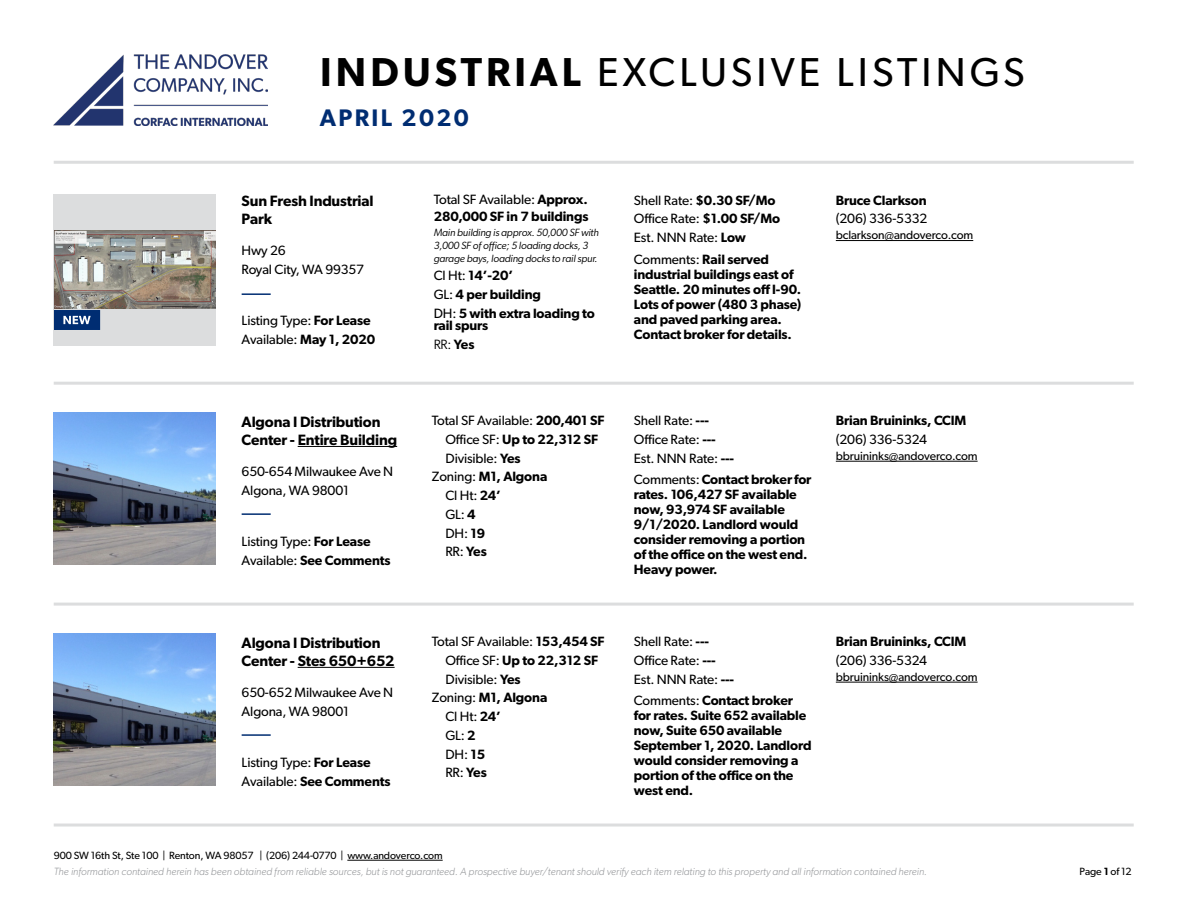
<style>
.page{position:relative;width:1188px;height:918px;background:#fff}
.page>*{position:absolute;margin:0;border:0;box-sizing:border-box;transform-origin:0 0}
.t1{font:40.5px "Gibson";letter-spacing:.1em;color:#000}
.t2{font:600 24px "Gibson";letter-spacing:.1em;color:#002d72}
.t3{font:600 15px/18px "Gibson";letter-spacing:-.01em;color:#000}
.t4{font:600 13.5px/15px "Gibson";letter-spacing:-.01em;color:#000}
.t5{font:13.5px/18.8px "Gibson";letter-spacing:-.01em;color:#000}
.t6{font:12px "Gibson";letter-spacing:-.01em;color:#000}
.t7{font:italic 300 10.5px "Gibson";color:#939598}
.t8{font:italic 10.5px/12.6px "Gibson";letter-spacing:-.01em;color:#000}
.t9{font:10.5px "Gibson";letter-spacing:-.01em;color:#000}
.s1{font-weight:600}
.s2{font-weight:400}
</style>
<div class="page">
<hr style="left:54px;top:382px;width:1080px;height:3px;background:#dcddde">
<hr style="left:54px;top:603px;width:1080px;height:3px;background:#dcddde">
<hr style="left:54px;top:161px;width:1080px;height:3px;background:#dcddde">
<hr style="left:54px;top:824px;width:1080px;height:3px;background:#dcddde">
<hr style="left:347px;top:860px;width:96px;height:1px;background:#000">
<img style="left:54px;top:54px;width:214px;height:72px">
<img style="left:54px;top:413px;width:162px;height:152px">
<hr style="left:298px;top:446px;width:99px;height:1px;background:#000">
<hr style="left:242px;top:513px;width:29px;height:2px;background:#002d72">
<hr style="left:836px;top:461px;width:142px;height:1px;background:#000">
<img style="left:54px;top:634px;width:162px;height:152px">
<hr style="left:298px;top:667px;width:97px;height:1px;background:#000">
<hr style="left:242px;top:734px;width:29px;height:2px;background:#002d72">
<hr style="left:836px;top:682px;width:142px;height:1px;background:#000">
<div style="left:54px;top:194px;width:162px;height:152px;background:#dcddde"></div>
<img style="left:54px;top:231px;width:162px;height:77px">
<hr style="left:242px;top:293px;width:29px;height:2px;background:#002d72">
<hr style="left:836px;top:240px;width:137px;height:1px;background:#000">
<div style="left:54px;top:310px;width:46px;height:20px;background:#002d72"></div>
<svg style="left:63px;top:316px;width:28px;height:8px"></svg>
<h1 class="t1" style="left:320px;top:48px;width:706px"><span class="s1">INDUSTRIAL</span> EXCLUSIVE LISTINGS</h1>
<h2 class="t2" style="left:320px;top:103px;width:151px">APRIL 2020</h2>
<p class="t3" style="left:242px;top:191px;width:133px">Sun Fresh Industrial<br>Park</p>
<p class="t5" style="left:242px;top:241px;width:124px">Hwy 26<br>Royal City, WA 99357</p>
<p class="t5" style="left:242px;top:311px;width:135px">Listing Type: <span class="s1">For Lease<br></span>Available: <span class="s1">May 1, 2020</span></p>
<p class="t3" style="left:242px;top:412px;width:157px">Algona I Distribution<br>Center - Entire Building</p>
<p class="t5" style="left:242px;top:462px;width:153px">650-654 Milwaukee Ave N<br>Algona, WA 98001</p>
<p class="t5" style="left:242px;top:532px;width:150px">Listing Type: <span class="s1">For Lease<br></span>Available: <span class="s1">See Comments</span></p>
<p class="t3" style="left:242px;top:633px;width:154px">Algona I Distribution<br>Center - Stes 650+652</p>
<p class="t5" style="left:242px;top:683px;width:153px">650-652 Milwaukee Ave N<br>Algona, WA 98001</p>
<p class="t5" style="left:242px;top:753px;width:150px">Listing Type: <span class="s1">For Lease<br></span>Available: <span class="s1">See Comments</span></p>
<p class="t4" style="left:434px;top:191px;width:156px;line-height:16.2px"><span class="s2">Total SF Available:</span> Approx.<br>280,000 SF in 7 buildings</p>
<p class="t8" style="left:434px;top:226px;width:167px">Main building is approx. 50,000 SF with<br>3,000 SF of office; 5 loading docks, 3 garage bays, loading docks to rail spur.</p>
<p class="t4" style="left:434px;top:266px;width:163px;line-height:18.8px"><span class="s2">Cl Ht:</span> 14’-20’<br><span class="s2">GL:</span> 4 per building<br><span class="s2">DH:</span> 5 with extra loading to</p>
<p class="t4" style="left:434px;top:315px;width:56px;line-height:18.8px">rail spurs<br><span class="s2">RR:</span> Yes</p>
<p class="t5" style="left:432px;top:411px;width:174px">Total SF Available: <span class="s1">200,401 SF</span></p>
<p class="t4" style="left:445px;top:431px;width:154px"><span class="s2">Office SF:</span> Up to 22,312 SF</p>
<p class="t5" style="left:445px;top:448px;width:77px">Divisible: <span class="s1">Yes</span></p>
<p class="t4" style="left:432px;top:469px;width:117px"><span class="s2">Zoning:</span> M1, Algona</p>
<p class="t5" style="left:445px;top:486px;width:57px">Cl Ht: <span class="s1">24’</span></p>
<p class="t5" style="left:445px;top:505px;width:32px">GL: <span class="s1">4</span></p>
<p class="t5" style="left:445px;top:523px;width:41px">DH: <span class="s1">19</span></p>
<p class="t5" style="left:445px;top:542px;width:43px">RR: <span class="s1">Yes</span></p>
<p class="t5" style="left:432px;top:632px;width:174px">Total SF Available: <span class="s1">153,454 SF</span></p>
<p class="t4" style="left:445px;top:652px;width:154px"><span class="s2">Office SF:</span> Up to 22,312 SF</p>
<p class="t5" style="left:445px;top:669px;width:77px">Divisible: <span class="s1">Yes</span></p>
<p class="t4" style="left:432px;top:690px;width:117px"><span class="s2">Zoning:</span> M1, Algona</p>
<p class="t5" style="left:445px;top:707px;width:57px">Cl Ht: <span class="s1">24’</span></p>
<p class="t5" style="left:445px;top:726px;width:32px">GL: <span class="s1">2</span></p>
<p class="t5" style="left:445px;top:744px;width:41px">DH: <span class="s1">15</span></p>
<p class="t5" style="left:445px;top:763px;width:43px">RR: <span class="s1">Yes</span></p>
<p class="t9" style="left:54px;top:849px;width:390px">900 SW 16th St, Ste 100 | Renton, WA 98057 | (206) 244-0770 | www.andoverco.com</p>
<p class="t5" style="left:634px;top:190px;width:148px">Shell Rate: <span class="s1">$0.30 SF/Mo<br></span>Office Rate: <span class="s1">$1.00 SF/Mo<br></span>Est. NNN Rate: <span class="s1">Low</span></p>
<p class="t4" style="left:634px;top:251px;width:169px"><span class="s2">Comments:</span> Rail served industrial buildings east of<br>Seattle. 20 minutes off I-90.<br>Lots of power (480 3 phase) and paved parking area.<br>Contact broker for details.</p>
<p class="t4" style="left:836px;top:192px;width:92px">Bruce Clarkson</p>
<p class="t5" style="left:836px;top:209px;width:93px">(206) 336-5332</p>
<p class="t6" style="left:836px;top:228px;width:139px">bclarkson@andoverco.com</p>
<p class="t5" style="left:634px;top:411px;width:102px">Shell Rate: <span class="s1">---<br></span>Office Rate: <span class="s1">---<br></span>Est. NNN Rate: <span class="s1">---</span></p>
<p class="t4" style="left:634px;top:472px;width:179px"><span class="s2">Comments:</span> Contact broker for rates. 106,427 SF available now, 93,974 SF available<br>9/1/2020. Landlord would consider removing a portion of the office on the west end.<br>Heavy power.</p>
<p class="t5" style="left:634px;top:632px;width:102px">Shell Rate: <span class="s1">---<br></span>Office Rate: <span class="s1">---<br></span>Est. NNN Rate: <span class="s1">---</span></p>
<p class="t4" style="left:634px;top:693px;width:179px"><span class="s2">Comments:</span> Contact broker for rates. Suite 652 available now, Suite 650 available<br>September 1, 2020. Landlord would consider removing a portion of the office on the west end.</p>
<p class="t4" style="left:836px;top:413px;width:132px">Brian Bruininks, CCIM</p>
<p class="t5" style="left:836px;top:430px;width:93px">(206) 336-5324</p>
<p class="t6" style="left:836px;top:448px;width:143px">bbruininks@andoverco.com</p>
<p class="t4" style="left:836px;top:634px;width:132px">Brian Bruininks, CCIM</p>
<p class="t5" style="left:836px;top:651px;width:93px">(206) 336-5324</p>
<p class="t6" style="left:836px;top:669px;width:143px">bbruininks@andoverco.com</p>
<p class="t7" style="left:54px;top:865px;width:875px">The information contained herein has been obtained from reliable sources, but is not guaranteed. A prospective buyer/tenant should verify each item relating to this property and all information contained herein.</p>
<p class="t9" style="left:1080px;top:865px;width:54px">Page <span class="s1">1</span> of 12</p>
</div>
